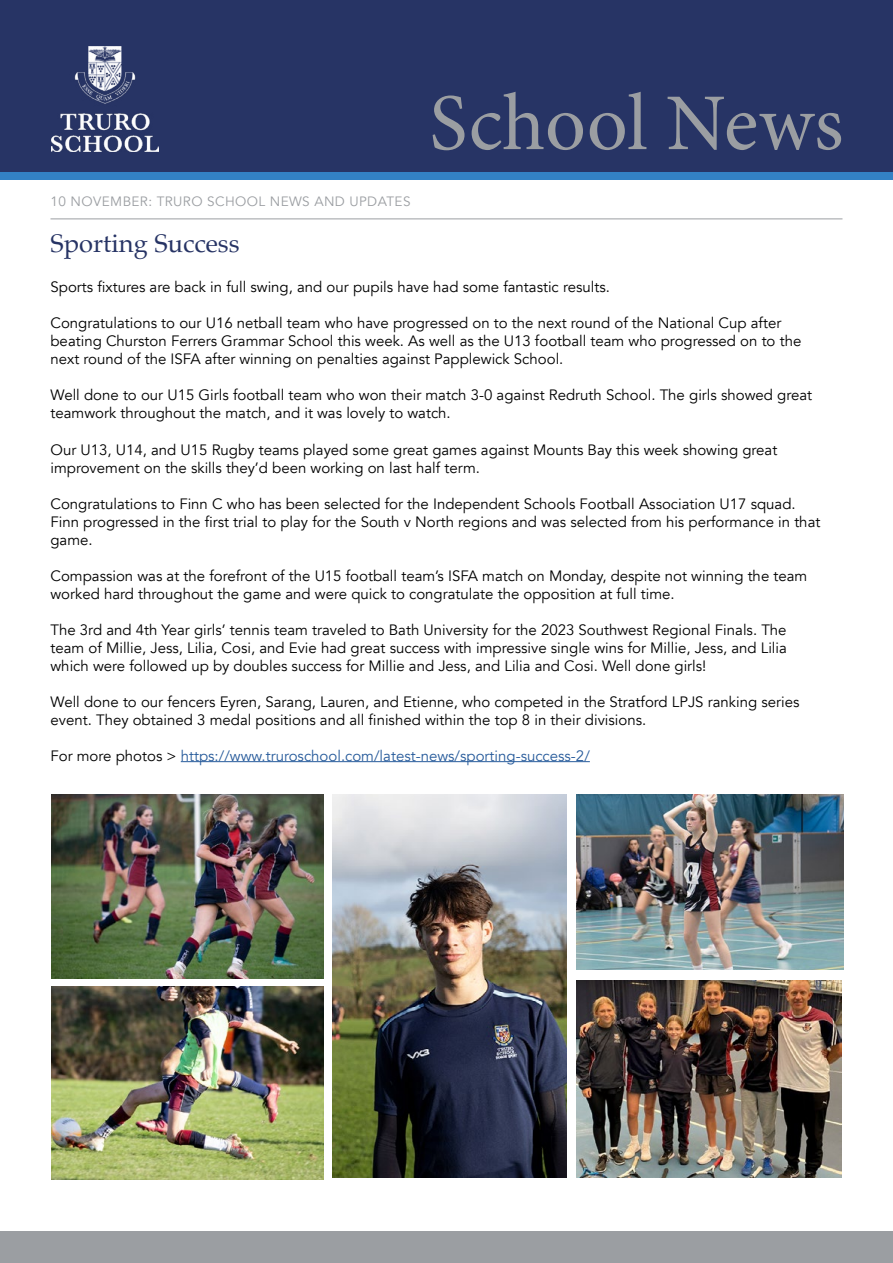
<style>
.page{position:relative;width:893px;height:1263px;background:#fff}
.page>*{position:absolute;margin:0;border:0;box-sizing:border-box;transform-origin:0 0}
.t1{font:80.55px "Minion Pro";color:#9b9ea2}
.t2{font:25.5px "Palatino";color:#273465}
.t3{font:15px/18px "Avenir";color:#000}
.t4{font:15px "Avenir";color:#275b9b}
.t5{font:13.5px "Avenir";letter-spacing:.03em;color:#9b9ea2}
.s1{color:#000}
</style>
<div class="page">
<div style="left:0;top:0;width:893px;height:175px;background:#273465"></div>
<img style="left:51px;top:47px;width:107px;height:104px">
<div style="left:0;top:172px;width:893px;height:8px;background:#3381c4"></div>
<hr style="left:50px;top:218px;width:792px;height:1px;background:#9b9ea2">
<div style="left:0;top:1231px;width:893px;height:32px;background:#9b9ea2"></div>
<hr style="left:181px;top:761px;width:409px;height:1px;background:#275b9b">
<img style="left:51px;top:794px;width:272px;height:184px">
<img style="left:52px;top:986px;width:271px;height:193px">
<img style="left:576px;top:794px;width:267px;height:175px">
<img style="left:576px;top:980px;width:265px;height:198px">
<img style="left:333px;top:794px;width:234px;height:384px">
<p class="t5" style="left:51px;top:194px;width:361px">10 NOVEMBER: TRURO SCHOOL NEWS AND UPDATES</p>
<h2 class="t2" style="left:50px;top:222px;width:191px">Sporting Success</h2>
<h1 class="t1" style="left:429px;top:69px;width:416px">School News</h1>
<p class="t3" style="left:50px;top:279px;width:561px">Sports fixtures are back in full swing, and our pupils have had some fantastic results.</p>
<p class="t3" style="left:50px;top:315px;width:752px">Congratulations to our U16 netball team who have progressed on to the next round of the National Cup after beating Churston Ferrers Grammar School this week. As well as the U13 football team who progressed on to the next round of the ISFA after winning on penalties against Papplewick School.</p>
<p class="t3" style="left:50px;top:387px;width:763px">Well done to our U15 Girls football team who won their match 3-0 against Redruth School. The girls showed great teamwork throughout the match, and it was lovely to watch.</p>
<p class="t3" style="left:50px;top:441px;width:728px">Our U13, U14, and U15 Rugby teams played some great games against Mounts Bay this week showing great improvement on the skills they’d been working on last half term.</p>
<p class="t3" style="left:50px;top:495px;width:771px">Congratulations to Finn C who has been selected for the Independent Schools Football Association U17 squad.<br>Finn progressed in the first trial to play for the South v North regions and was selected from his performance in that game.</p>
<p class="t3" style="left:50px;top:567px;width:758px">Compassion was at the forefront of the U15 football team’s ISFA match on Monday, despite not winning the team worked hard throughout the game and were quick to congratulate the opposition at full time.</p>
<p class="t3" style="left:50px;top:621px;width:738px;text-align:justify">The 3rd and 4th Year girls’ tennis team traveled to Bath University for the 2023 Southwest Regional Finals. The team of Millie, Jess, Lilia, Cosi, and Evie had great success with impressive single wins for Millie, Jess, and Lilia which were followed up by doubles success for Millie and Jess, and Lilia and Cosi. Well done girls!</p>
<p class="t3" style="left:50px;top:693px;width:750px">Well done to our fencers Eyren, Sarang, Lauren, and Etienne, who competed in the Stratford LPJS ranking series event. They obtained 3 medal positions and all finished within the top 8 in their divisions.</p>
<p class="t4" style="left:50px;top:746px;width:541px"><span class="s1">For more photos &gt;</span> https://www.truroschool.com/latest-news/sporting-success-2/</p>
</div>
